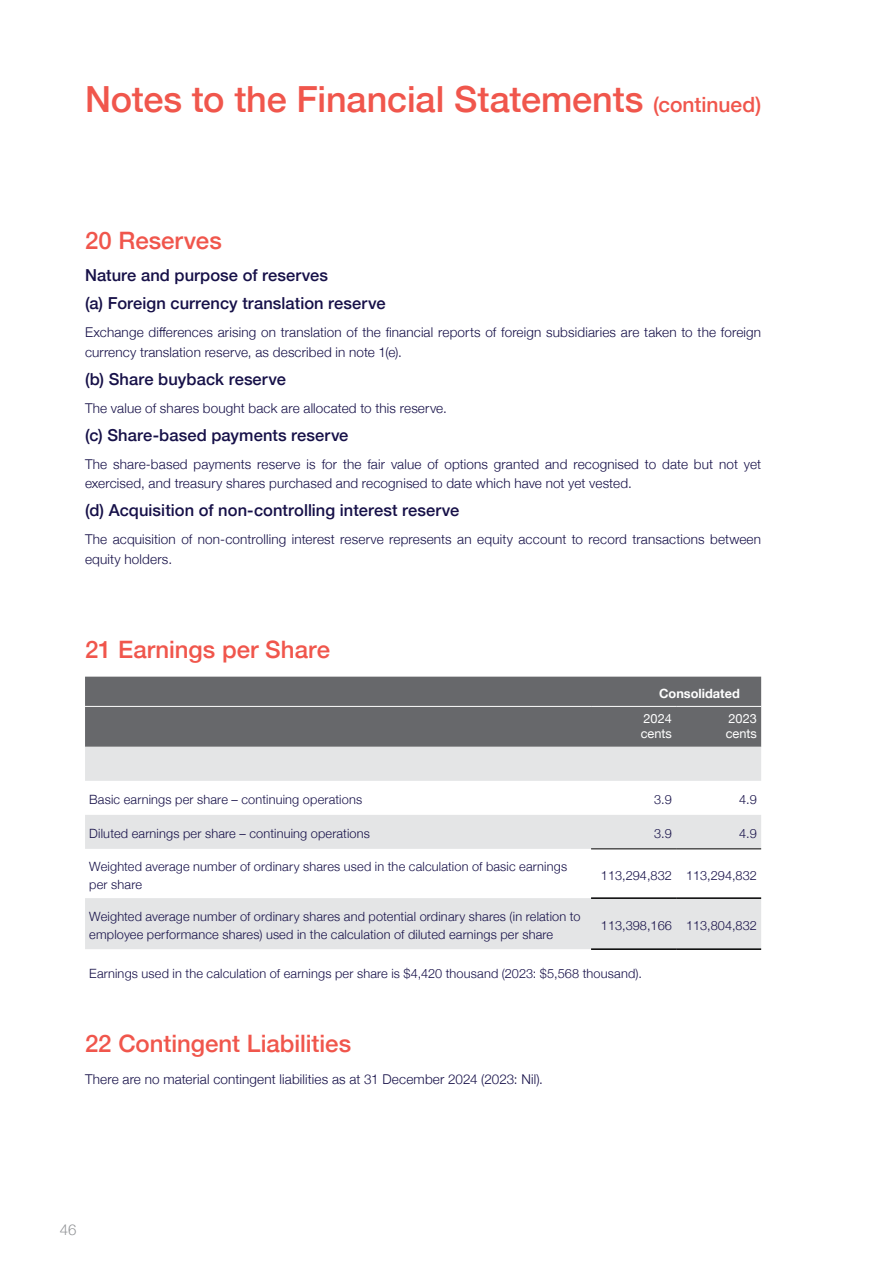
<style>
.page{position:relative;width:893px;height:1263px;background:#fff}
.page>*{position:absolute;margin:0;border:0;box-sizing:border-box;transform-origin:0 0}
.t1{font:500 36px "Helvetica Neue";letter-spacing:-.005em;color:#f0564c}
.t2{font:500 24px "Helvetica Neue";color:#f0564c}
.t3{font:500 16.5px/28px "Helvetica Neue";letter-spacing:.005em;color:#161048}
.t4{font:300 15px "Helvetica Neue";color:#939598}
.t5{font:300 13.5px/19.5px "Helvetica Neue";letter-spacing:.01em;color:#161048}
.t6{font:300 12.75px/18px "Helvetica Neue";letter-spacing:.015em;color:#161048}
.t7{font:12.75px/15px "Helvetica Neue";color:#fff}
.t8{font:700 12.75px "Helvetica Neue";color:#fff}
.s1{font-size:21px}
</style>
<div class="page">
<div style="left:85px;top:677px;width:676px;height:70px;background:#67686b"></div>
<div style="left:85px;top:747px;width:676px;height:34px;background:#e4e5e6"></div>
<svg style="left:85px;top:815px;width:676px;height:134px;fill:#e4e5e6"></svg>
<hr style="left:85px;top:706px;width:506px;height:1px;background:#fff">
<hr style="left:591px;top:706px;width:85px;height:1px;background:#fff">
<hr style="left:676px;top:706px;width:85px;height:1px;background:#fff">
<hr style="left:591px;top:848px;width:85px;height:1px;background:#000">
<hr style="left:676px;top:848px;width:85px;height:1px;background:#000">
<hr style="left:591px;top:897px;width:85px;height:2px;background:#000">
<hr style="left:676px;top:897px;width:85px;height:2px;background:#000">
<hr style="left:591px;top:948px;width:85px;height:2px;background:#000">
<hr style="left:676px;top:948px;width:85px;height:2px;background:#000">
<h1 class="t1" style="left:85px;top:70px;width:678px">Notes to the Financial Statements <span class="s1">(continued)</span></h1>
<h2 class="t2" style="left:85px;top:221px;width:138px">20 Reserves</h2>
<p class="t3" style="left:85px;top:260px;width:302px">Nature and purpose of reserves<br>(a) Foreign currency translation reserve</p>
<p class="t5" style="left:85px;top:321px;width:678px">Exchange differences arising on translation of the financial reports of foreign subsidiaries are taken to the foreign currency translation reserve, as described in note 1(e).</p>
<p class="t3" style="left:85px;top:363px;width:202px">(b) Share buyback reserve</p>
<p class="t5" style="left:85px;top:397px;width:363px">The value of shares bought back are allocated to this reserve.</p>
<p class="t3" style="left:85px;top:419px;width:265px">(c) Share-based payments reserve</p>
<p class="t5" style="left:85px;top:453px;width:678px">The share-based payments reserve is for the fair value of options granted and recognised to date but not yet exercised, and treasury shares purchased and recognised to date which have not yet vested.</p>
<p class="t3" style="left:85px;top:495px;width:376px">(d) Acquisition of non-controlling interest reserve</p>
<p class="t5" style="left:85px;top:529px;width:677px">The acquisition of non-controlling interest reserve represents an equity account to record transactions between equity holders.</p>
<h2 class="t2" style="left:85px;top:630px;width:247px">21 Earnings per Share</h2>
<p class="t8" style="left:659px;top:683px;width:82px">Consolidated</p>
<p class="t7" style="left:641px;top:712px;width:33px">2024 cents</p>
<p class="t7" style="left:726px;top:712px;width:33px">2023 cents</p>
<p class="t6" style="left:89px;top:789px;width:274px">Basic earnings per share – continuing operations</p>
<p class="t6" style="left:654px;top:789px;width:19px">3.9</p>
<p class="t6" style="left:739px;top:789px;width:19px">4.9</p>
<p class="t6" style="left:89px;top:823px;width:282px">Diluted earnings per share – continuing operations</p>
<p class="t6" style="left:654px;top:823px;width:19px">3.9</p>
<p class="t6" style="left:739px;top:823px;width:19px">4.9</p>
<p class="t6" style="left:89px;top:856px;width:479px">Weighted average number of ordinary shares used in the calculation of basic earnings per share</p>
<p class="t6" style="left:601px;top:865px;width:157px">113,294,832 113,294,832</p>
<p class="t6" style="left:89px;top:906px;width:493px">Weighted average number of ordinary shares and potential ordinary shares (in relation to employee performance shares) used in the calculation of diluted earnings per share</p>
<p class="t6" style="left:601px;top:915px;width:157px">113,398,166 113,804,832</p>
<p class="t6" style="left:89px;top:963px;width:554px">Earnings used in the calculation of earnings per share is $4,420 thousand (2023: $5,568 thousand).</p>
<h2 class="t2" style="left:85px;top:1024px;width:268px">22 Contingent Liabilities</h2>
<p class="t5" style="left:85px;top:1068px;width:459px">There are no material contingent liabilities as at 31 December 2024 (2023: Nil).</p>
<p class="t4" style="left:60px;top:1217px;width:18px">46</p>
</div>
